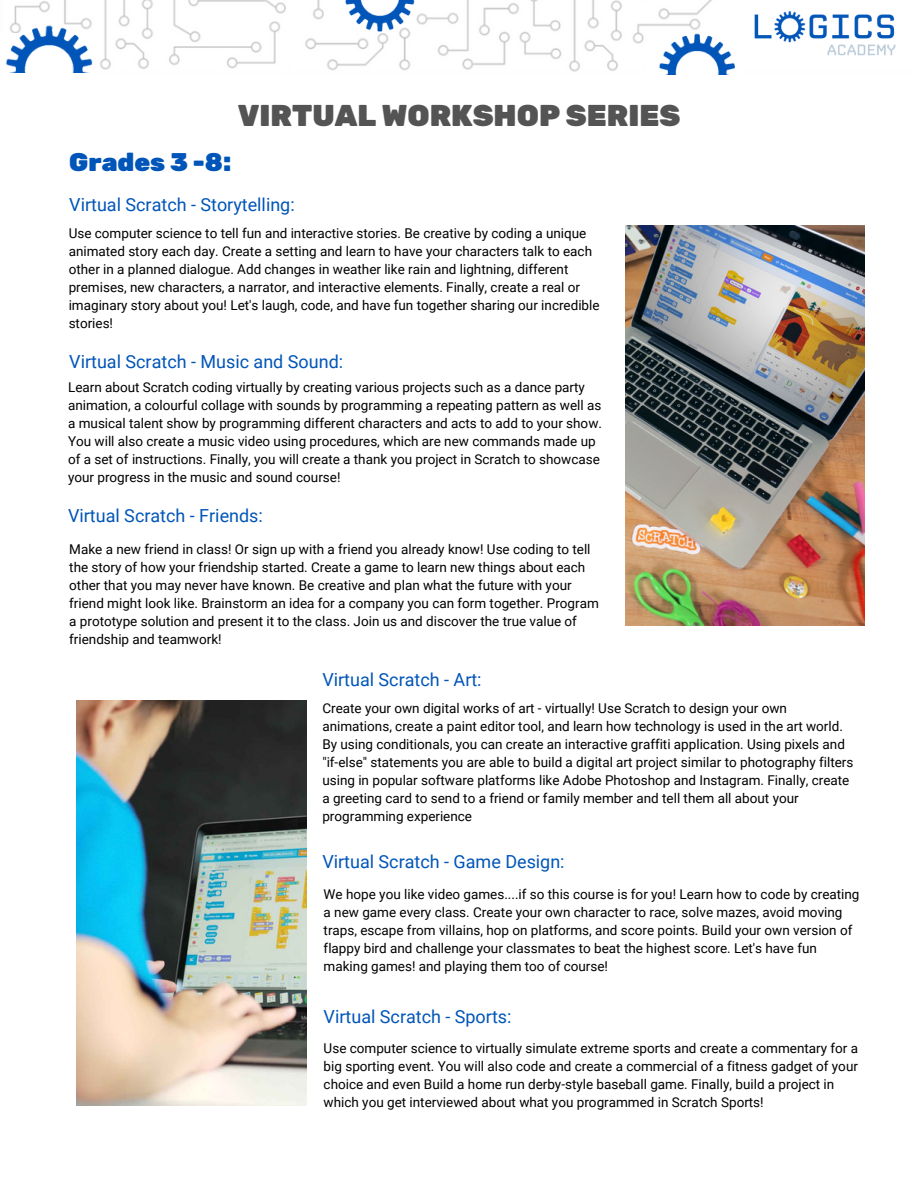
<style>
.page{position:relative;width:918px;height:1188px;background:#fff}
.page>*{position:absolute;margin:0;border:0;box-sizing:border-box;transform-origin:0 0}
.t1{font:900 30px "Rubik";color:#545454}
.t2{font:900 25.5px "Rubik";color:#0055b8}
.t3{font:18px "Roboto";color:#0055b8}
.t4{font:13.5px/18px "Roboto";color:#000}
</style>
<div class="page">
<img style="left:76px;top:701px;width:231px;height:405px">
<img style="left:625px;top:226px;width:240px;height:399px">
<img style="left:14px;top:0;width:698px;height:72px">
<img style="left:754px;top:11px;width:142px;height:45px">
<svg style="left:9px;top:72px;width:80px;height:1px"></svg>
<img style="left:5px;top:18px;width:89px;height:54px">
<div style="left:335px;top:0;width:80px;height:27px;background:#fff"></div>
<img style="left:344px;top:0;width:75px;height:37px">
<div style="left:646px;top:33px;width:91px;height:41px;background:#fff"></div>
<img style="left:654px;top:27px;width:81px;height:48px">
<h1 class="t1" style="left:238px;top:98px;width:444px">VIRTUAL WORKSHOP SERIES</h1>
<h2 class="t2" style="left:69px;top:147px;width:163px">Grades 3 -8:</h2>
<h3 class="t3" style="left:69px;top:194px;width:227px">Virtual Scratch - Storytelling:</h3>
<p class="t4" style="left:69px;top:224px;width:532px">Use computer science to tell fun and interactive stories. Be creative by coding a unique animated story each day. Create a setting and learn to have your characters talk to each other in a planned dialogue. Add changes in weather like rain and lightning, different premises, new characters, a narrator, and interactive elements. Finally, create a real or imaginary story about you! Let's laugh, code, and have fun together sharing our incredible stories!</p>
<h3 class="t3" style="left:69px;top:351px;width:275px">Virtual Scratch - Music and Sound:</h3>
<p class="t4" style="left:68px;top:379px;width:535px">Learn about Scratch coding virtually by creating various projects such as a dance party animation, a colourful collage with sounds by programming a repeating pattern as well as a musical talent show by programming different characters and acts to add to your show.<br>You will also create a music video using procedures, which are new commands made up of a set of instructions. Finally, you will create a thank you project in Scratch to showcase your progress in the music and sound course!</p>
<h3 class="t3" style="left:68px;top:505px;width:196px">Virtual Scratch - Friends:</h3>
<p class="t4" style="left:69px;top:540px;width:531px">Make a new friend in class! Or sign up with a friend you already know! Use coding to tell the story of how your friendship started. Create a game to learn new things about each other that you may never have known. Be creative and plan what the future with your friend might look like. Brainstorm an idea for a company you can form together. Program a prototype solution and present it to the class. Join us and discover the true value of friendship and teamwork!</p>
<h3 class="t3" style="left:322px;top:670px;width:161px">Virtual Scratch - Art:</h3>
<p class="t4" style="left:322px;top:699px;width:533px">Create your own digital works of art - virtually! Use Scratch to design your own animations, create a paint editor tool, and learn how technology is used in the art world.<br>By using conditionals, you can create an interactive graffiti application. Using pixels and "if-else" statements you are able to build a digital art project similar to photography filters using in popular software platforms like Adobe Photoshop and Instagram. Finally, create a greeting card to send to a friend or family member and tell them all about your programming experience</p>
<h3 class="t3" style="left:322px;top:851px;width:244px">Virtual Scratch - Game Design:</h3>
<p class="t4" style="left:324px;top:885px;width:537px">We hope you like video games....if so this course is for you! Learn how to code by creating a new game every class. Create your own character to race, solve mazes, avoid moving traps, escape from villains, hop on platforms, and score points. Build your own version of flappy bird and challenge your classmates to beat the highest score. Let's have fun making games! and playing them too of course!</p>
<h3 class="t3" style="left:324px;top:1007px;width:189px">Virtual Scratch - Sports:</h3>
<p class="t4" style="left:324px;top:1039px;width:536px">Use computer science to virtually simulate extreme sports and create a commentary for a big sporting event. You will also code and create a commercial of a fitness gadget of your choice and even Build a home run derby-style baseball game. Finally, build a project in which you get interviewed about what you programmed in Scratch Sports!</p>
</div>
